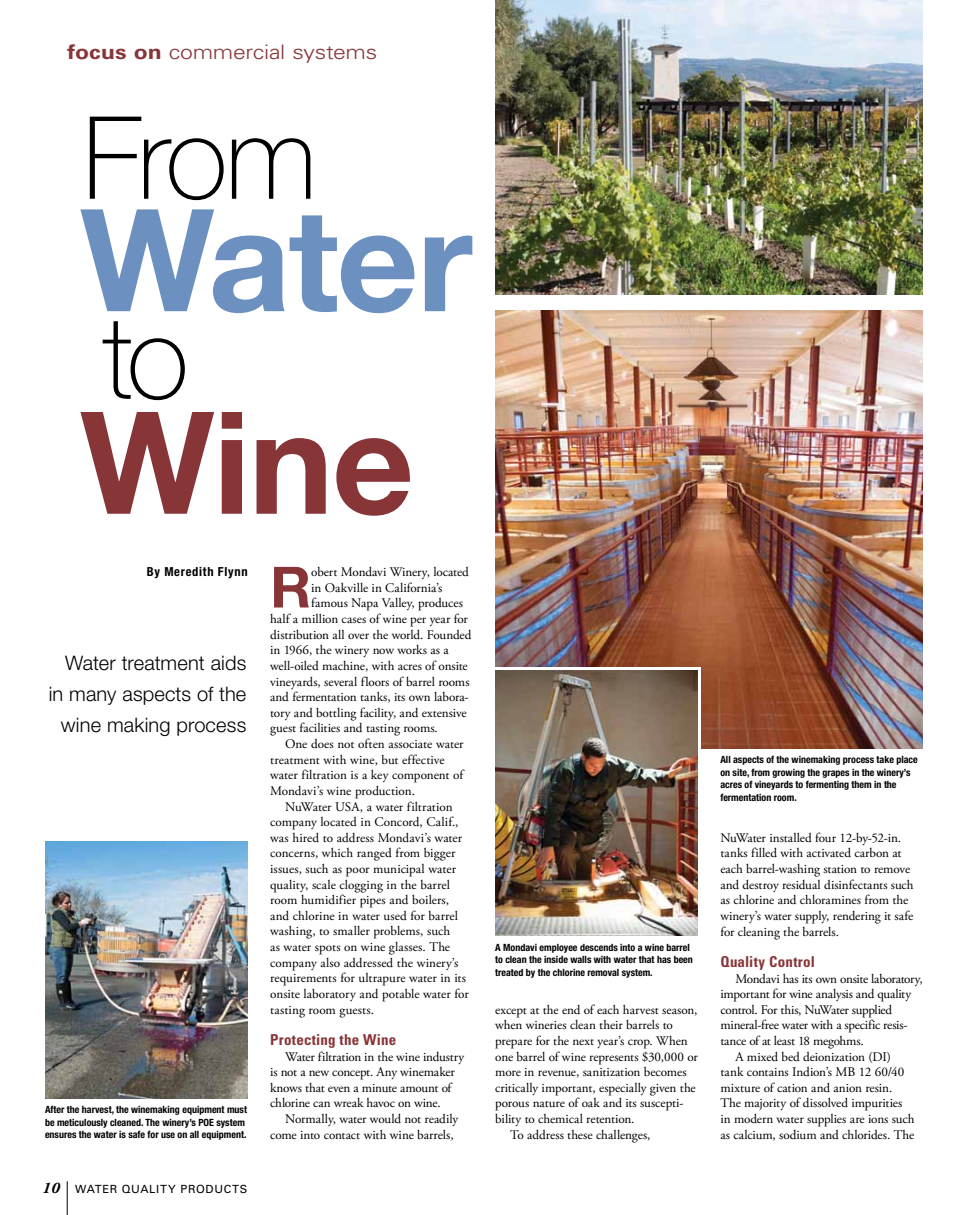
<style>
.page{position:relative;width:968px;height:1215px;background:#fff}
.page>*{position:absolute;margin:0;border:0;box-sizing:border-box;transform-origin:0 0}
.t1{font:700 142.5px "Helvetica Neue LT Std";letter-spacing:-.015em;color:#6c91c1}
.t2{font:700 142.5px "Helvetica Neue LT Std";color:#883538}
.t3{font:100 115px "Helvetica Neue LT Std";letter-spacing:-.035em;color:#000}
.t4{font:700 56.88px "Helvetica Neue LT Std";color:#883538}
.t5{font:300 20px/31.2px "Helvetica Neue LT Std";letter-spacing:.005em;color:#000;text-align:right}
.t6{font:300 20px "Univers LT Std";letter-spacing:-.01em;color:#883538;scale:1.15 1}
.t7{font:700 condensed 15px "Univers LT Std";letter-spacing:.02em;color:#883538}
.t8{font:13.12px/15.6px "Adobe Garamond Pro";letter-spacing:-.005em;color:#000}
.t9{font:13.12px "Adobe Garamond Pro";letter-spacing:-.025em;color:#000}
.t10{font:13.12px "Adobe Garamond Pro";letter-spacing:-.03em;color:#000}
.t11{font:700 condensed 12.5px "Helvetica Neue LT Std";letter-spacing:.055em;color:#000}
.t12{font:11.25px "Univers LT Std";letter-spacing:.065em;color:#000}
.t13{font:700 condensed 10px/12.5px "Helvetica Neue LT Std";color:#000}
.s1{font-weight:700}
.s2{font-family:"Adobe Garamond Pro";font-weight:700;font-style:italic;font-size:16.25px}
</style>
<div class="page">
<hr style="left:67px;top:1182px;width:1px;height:33px;background:#000">
<img style="left:495px;top:311px;width:427px;height:437px">
<img style="left:45px;top:842px;width:203px;height:256px">
<img style="left:495px;top:0;width:427px;height:295px">
<img style="left:495px;top:670px;width:203px;height:266px">
<h3 class="t6" style="left:68px;top:40px;width:271px"><span class="s1">focus on</span> commercial systems</h3>
<h2 class="t3" style="left:83px;top:92px;width:236px">From</h2>
<h1 class="t1" style="left:80px;top:172px;width:394px">Water</h1>
<h2 class="t3" style="left:103px;top:292px;width:88px">to</h2>
<h1 class="t2" style="left:80px;top:375px;width:335px">Wine</h1>
<p class="t11" style="left:147px;top:564px;width:102px">By Meredith Flynn</p>
<h3 class="t5" style="left:49px;top:647px;width:199px">Water treatment aids in many aspects of the wine making process</h3>
<p class="t13" style="left:45px;top:1103px;width:203px">After the harvest, the winemaking equipment must be meticulously cleaned. The winery’s POE system ensures the water is safe for use on all equipment.</p>
<p class="t12" style="left:42px;top:1182px;width:206px"><span class="s2">10</span> WATER QUALITY PRODUCTS</p>
<h3 class="t4" style="left:270px;top:552px;width:43px">R</h3>
<p class="t8" style="left:311px;top:565px;width:159px">obert Mondavi Winery, located</p>
<p class="t8" style="left:311px;top:580px;width:133px">in Oakville in California’s</p>
<p class="t8" style="left:311px;top:596px;width:153px">famous Napa Valley, produces</p>
<p class="t8" style="left:270px;top:612px;width:199px">half a million cases of wine per year for</p>
<p class="t8" style="left:270px;top:627px;width:203px">distribution all over the world. Founded</p>
<p class="t8" style="left:270px;top:643px;width:180px">in 1966, the winery now works as a</p>
<p class="t8" style="left:270px;top:658px;width:199px">well-oiled machine, with acres of onsite</p>
<p class="t8" style="left:270px;top:674px;width:201px">vineyards, several floors of barrel rooms</p>
<p class="t8" style="left:270px;top:690px;width:200px">and fermentation tanks, its own labora-</p>
<p class="t8" style="left:270px;top:705px;width:198px">tory and bottling facility, and extensive</p>
<p class="t8" style="left:270px;top:721px;width:169px">guest facilities and tasting rooms.</p>
<p class="t8" style="left:285px;top:737px;width:180px">One does not often associate water</p>
<p class="t8" style="left:270px;top:752px;width:176px">treatment with wine, but effective</p>
<p class="t8" style="left:270px;top:768px;width:195px">water filtration is a key component of</p>
<p class="t8" style="left:270px;top:783px;width:146px">Mondavi’s wine production.</p>
<p class="t8" style="left:285px;top:799px;width:169px">NuWater USA, a water filtration</p>
<p class="t8" style="left:270px;top:815px;width:190px">company located in Concord, Calif.,</p>
<p class="t8" style="left:270px;top:830px;width:193px">was hired to address Mondavi’s water</p>
<p class="t8" style="left:270px;top:846px;width:187px">concerns, which ranged from bigger</p>
<p class="t8" style="left:270px;top:861px;width:187px">issues, such as poor municipal water</p>
<p class="t8" style="left:270px;top:877px;width:181px">quality, scale clogging in the barrel</p>
<p class="t8" style="left:270px;top:893px;width:180px">room humidifier pipes and boilers,</p>
<p class="t8" style="left:270px;top:908px;width:189px">and chlorine in water used for barrel</p>
<p class="t8" style="left:270px;top:924px;width:181px">washing, to smaller problems, such</p>
<p class="t8" style="left:270px;top:940px;width:181px">as water spots on wine glasses. The</p>
<p class="t8" style="left:270px;top:955px;width:190px">company also addressed the winery’s</p>
<p class="t8" style="left:270px;top:971px;width:197px">requirements for ultrapure water in its</p>
<p class="t8" style="left:270px;top:986px;width:200px">onsite laboratory and potable water for</p>
<p class="t8" style="left:270px;top:1002px;width:105px">tasting room guests.</p>
<p class="t7" style="left:270px;top:1030px;width:128px">Protecting the Wine</p>
<p class="t8" style="left:270px;top:1049px;width:195px;text-indent:15px">Water filtration in the wine industry is not a new concept. Any winemaker knows that even a minute amount of chlorine can wreak havoc on wine.</p>
<p class="t8" style="left:270px;top:1112px;width:190px;text-indent:15px">Normally, water would not readily come into contact with wine barrels,</p>
<p class="t13" style="left:495px;top:941px;width:199px">A Mondavi employee descends into a wine barrel to clean the inside walls with water that has been treated by the chlorine removal system.</p>
<p class="t8" style="left:495px;top:1002px;width:204px">except at the end of each harvest season,</p>
<p class="t8" style="left:495px;top:1018px;width:179px">when wineries clean their barrels to</p>
<p class="t8" style="left:495px;top:1033px;width:194px">prepare for the next year’s crop. When</p>
<p class="t8" style="left:495px;top:1049px;width:204px">one barrel of wine represents $30,000 or</p>
<p class="t8" style="left:495px;top:1065px;width:193px">more in revenue, sanitization becomes</p>
<p class="t8" style="left:495px;top:1080px;width:202px">critically important, especially given the</p>
<p class="t8" style="left:495px;top:1096px;width:190px">porous nature of oak and its suscepti-</p>
<p class="t8" style="left:495px;top:1112px;width:141px">bility to chemical retention.</p>
<p class="t8" style="left:510px;top:1127px;width:142px">To address these challenges,</p>
<p class="t13" style="left:720px;top:753px;width:199px">All aspects of the winemaking process take place on site, from growing the grapes in the winery’s acres of vineyards to fermenting them in the fermentation room.</p>
<p class="t8" style="left:720px;top:830px;width:195px">NuWater installed four 12-by-52-in. tanks filled with activated carbon at each barrel-washing station to remove and destroy residual disinfectants such as chlorine and chloramines from the winery’s water supply, rendering it safe for cleaning the barrels.</p>
<p class="t7" style="left:720px;top:952px;width:96px">Quality Control</p>
<p class="t9" style="left:735px;top:970px;width:189px">Mondavi has its own onsite laboratory,</p>
<p class="t8" style="left:720px;top:987px;width:192px">important for wine analysis and quality</p>
<p class="t10" style="left:720px;top:1002px;width:173px">control. For this, NuWater supplied</p>
<p class="t8" style="left:720px;top:1018px;width:189px">mineral-free water with a specific resis-</p>
<p class="t8" style="left:720px;top:1033px;width:145px">tance of at least 18 megohms.</p>
<p class="t8" style="left:735px;top:1049px;width:157px">A mixed bed deionization (DI)</p>
<p class="t8" style="left:720px;top:1065px;width:185px">tank contains Indion’s MB 12 60/40</p>
<p class="t8" style="left:720px;top:1080px;width:173px">mixture of cation and anion resin.</p>
<p class="t8" style="left:720px;top:1096px;width:183px">The majority of dissolved impurities</p>
<p class="t8" style="left:720px;top:1112px;width:196px">in modern water supplies are ions such</p>
<p class="t8" style="left:720px;top:1127px;width:195px">as calcium, sodium and chlorides. The</p>
</div>
